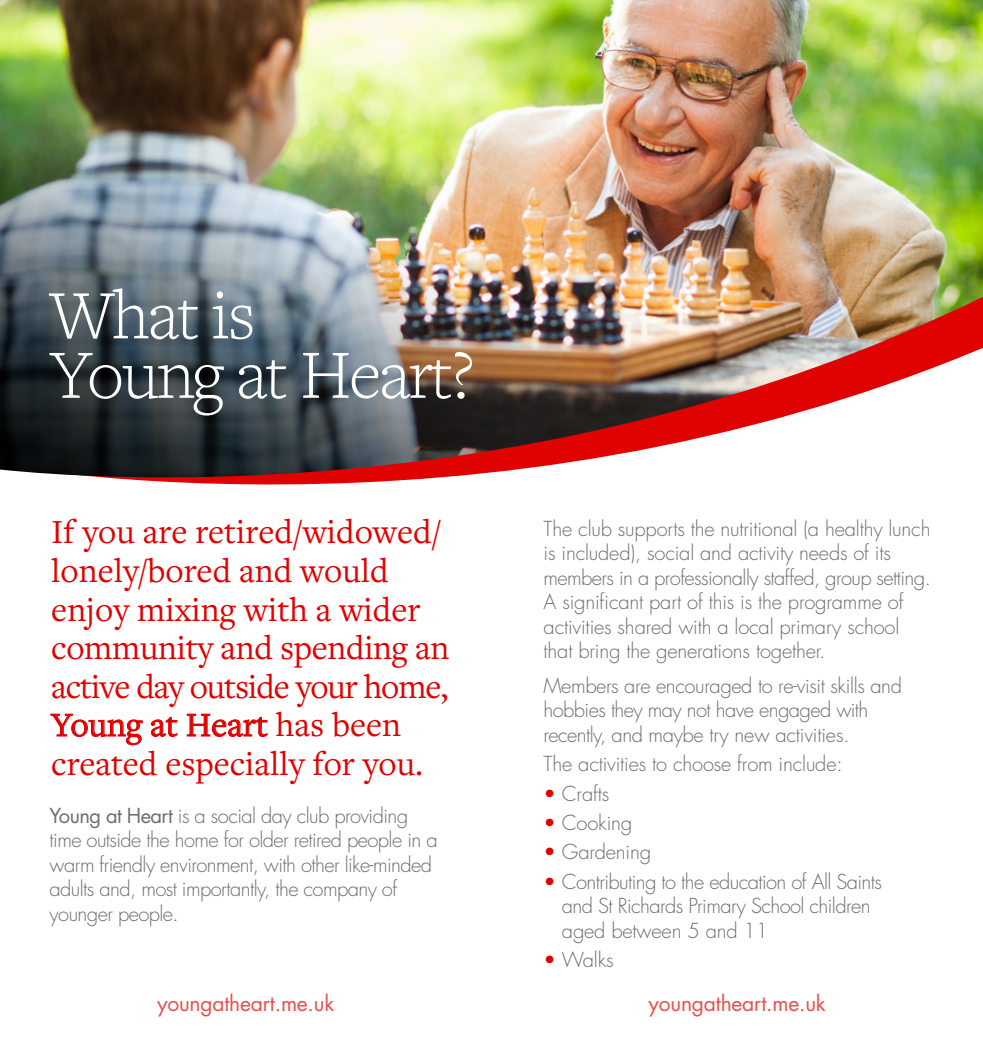
<style>
.page{position:relative;width:983px;height:1042px;background:#fff}
.page>*{position:absolute;margin:0;border:0;box-sizing:border-box;transform-origin:0 0}
.t1{font:300 71.75px/59.5px "Freight Text Pro";letter-spacing:-.03em;color:#fff}
.t2{font:35px/38.5px "Freight Text Pro";color:#e00200}
.t3{font:21px "Futura Std";letter-spacing:-.01em;color:#e94e4d}
.t4{font:300 20.12px/24.5px "Futura Std";letter-spacing:-.02em;color:#6c6d70}
.s1{font-weight:400}
.s2{color:#e00200}
</style>
<div class="page">
<img style="left:0;top:0;width:982px;height:485px">
<svg style="left:51px;top:714px;width:92px;height:31px"></svg>
<svg style="left:151px;top:717px;width:26px;height:20px"></svg>
<svg style="left:187px;top:714px;width:80px;height:23px"></svg>
<h1 class="t1" style="left:50px;top:283px;width:427px">What is<br>Young at Heart?</h1>
<h2 class="t2" style="left:51px;top:512px;width:400px">If you are retired/widowed/ lonely/bored and would enjoy mixing with a wider community and spending an active day outside your home,<br>Young at Heart has been created especially for you.</h2>
<p class="t4" style="left:50px;top:804px;width:389px"><span class="s1">Young at Heart</span> is a social day club providing time outside the home for older retired people in a warm friendly environment, with other like-minded adults and, most importantly, the company of younger people.</p>
<p class="t4" style="left:543px;top:517px;width:388px">The club supports the nutritional (a healthy lunch is included), social and activity needs of its members in a professionally staffed, group setting.<br>A significant part of this is the programme of activities shared with a local primary school that bring the generations together.</p>
<p class="t4" style="left:543px;top:673px;width:360px">Members are encouraged to re-visit skills and hobbies they may not have engaged with recently, and maybe try new activities.</p>
<p class="t4" style="left:543px;top:752px;width:300px">The activities to choose from include:</p>
<p class="t4" style="left:543px;top:781px;width:67px"><span class="s2">•</span> Crafts</p>
<p class="t4" style="left:543px;top:811px;width:90px"><span class="s2">•</span> Cooking</p>
<p class="t4" style="left:543px;top:840px;width:109px"><span class="s2">•</span> Gardening</p>
<p class="t4" style="left:562px;top:870px;width:321px;text-indent:-18px"><span class="s2">•</span> Contributing to the education of All Saints and St Richards Primary School children aged between 5 and 11</p>
<p class="t4" style="left:543px;top:948px;width:71px"><span class="s2">•</span> Walks</p>
<p class="t3" style="left:157px;top:990px;width:179px">youngatheart.me.uk</p>
<p class="t3" style="left:648px;top:990px;width:179px">youngatheart.me.uk</p>
</div>
